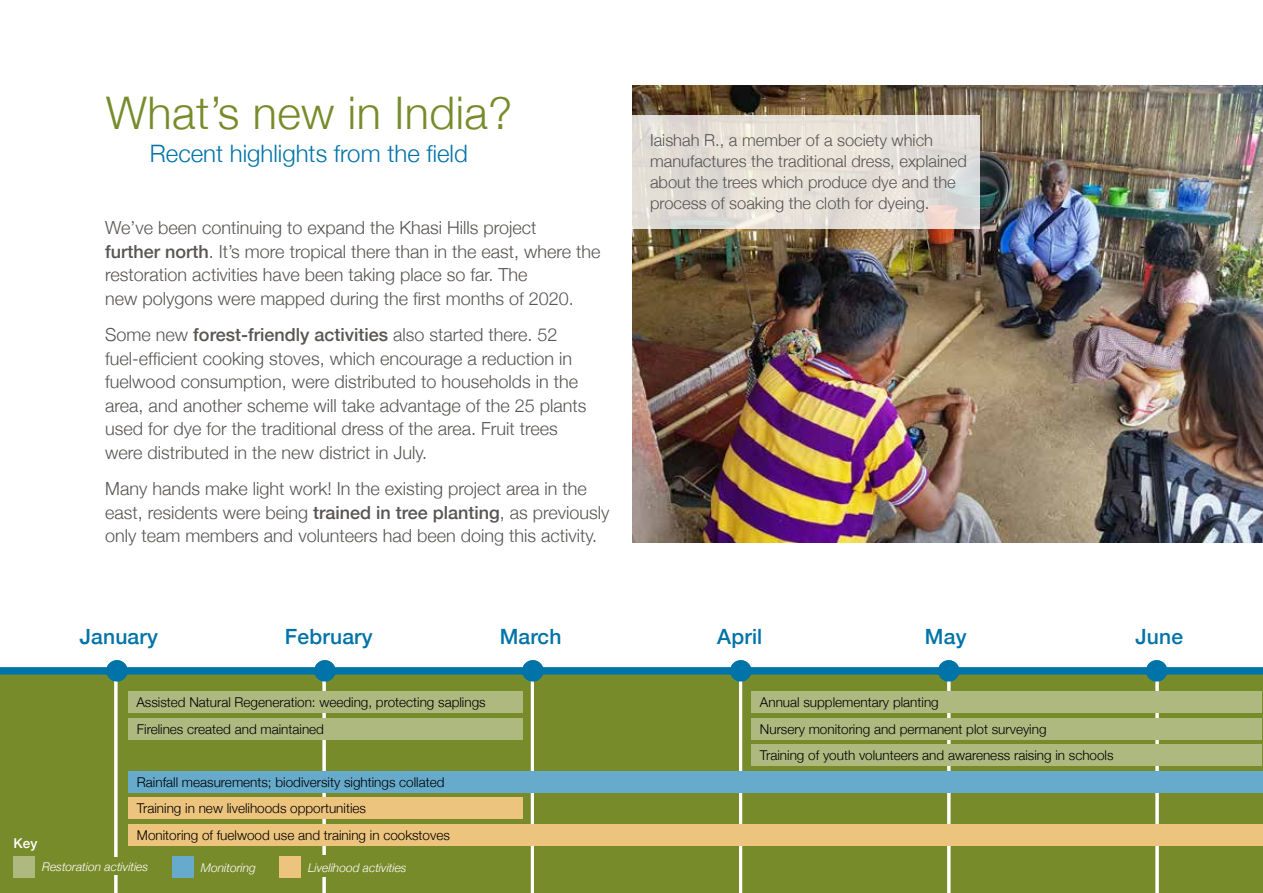
<style>
.page{position:relative;width:1263px;height:893px;background:#fff}
.page>*{position:absolute;margin:0;border:0;box-sizing:border-box;transform-origin:0 0}
.t1{font:300 45px "Helvetica Neue";letter-spacing:.01em;color:#788b2b}
.t2{font:300 24px "Helvetica Neue";color:#0073a8}
.t3{font:500 21px "Helvetica Neue";letter-spacing:.01em;color:#0073a8}
.t4{font:300 18px/23.5px "Helvetica Neue";color:#585553}
.t5{font:300 16.5px/21px "Helvetica Neue";color:#585553}
.t6{font:300 13.5px/26.5px "Helvetica Neue";color:#000}
.t7{font:500 13.5px "Helvetica Neue";color:#fff}
.t8{font:italic 300 12px "Helvetica Neue";color:#fff}
.s1{font-weight:500}
</style>
<div class="page">
<div style="left:0;top:673px;width:1263px;height:220px;background:#788b2b"></div>
<div style="left:0;top:667px;width:1263px;height:8px;background:#0073a8"></div>
<hr style="left:114px;top:676px;width:3px;height:217px;background:#fff">
<hr style="left:1155px;top:676px;width:3px;height:217px;background:#fff">
<hr style="left:947px;top:676px;width:3px;height:217px;background:#fff">
<hr style="left:739px;top:676px;width:3px;height:217px;background:#fff">
<hr style="left:531px;top:676px;width:3px;height:217px;background:#fff">
<hr style="left:323px;top:676px;width:3px;height:217px;background:#fff">
<div style="left:106px;top:660px;width:22px;height:21px;background:#0073a8;border-radius:50%"></div>
<div style="left:314px;top:660px;width:22px;height:21px;background:#0073a8;border-radius:50%"></div>
<div style="left:522px;top:660px;width:21px;height:21px;background:#0073a8;border-radius:50%"></div>
<div style="left:730px;top:660px;width:21px;height:21px;background:#0073a8;border-radius:50%"></div>
<div style="left:938px;top:660px;width:21px;height:21px;background:#0073a8;border-radius:50%"></div>
<div style="left:1146px;top:660px;width:21px;height:21px;background:#0073a8;border-radius:50%"></div>
<div style="left:14px;top:857px;width:21px;height:21px;background:#aeb980"></div>
<div style="left:172px;top:857px;width:22px;height:21px;background:#66abcb"></div>
<div style="left:42px;top:857px;width:110px;height:18px;background:#788b2b"></div>
<div style="left:128px;top:691px;width:394px;height:22px;background:#aeb980"></div>
<div style="left:128px;top:718px;width:395px;height:21px;background:#aeb980"></div>
<div style="left:128px;top:771px;width:1135px;height:21px;background:#66abcb"></div>
<div style="left:128px;top:797px;width:395px;height:22px;background:#edc47d"></div>
<div style="left:128px;top:824px;width:1135px;height:21px;background:#edc47d"></div>
<div style="left:751px;top:691px;width:511px;height:22px;background:#aeb980"></div>
<div style="left:751px;top:718px;width:511px;height:21px;background:#aeb980"></div>
<div style="left:751px;top:744px;width:511px;height:22px;background:#aeb980"></div>
<div style="left:279px;top:857px;width:22px;height:21px;background:#edc47d"></div>
<div style="left:308px;top:856px;width:209px;height:21px;background:#788b2b"></div>
<img style="left:632px;top:85px;width:631px;height:457px">
<svg style="left:632px;top:115px;width:348px;height:113px;background:#e3ded7"></svg>
<h1 class="t1" style="left:106px;top:76px;width:408px">What’s new in India?</h1>
<h2 class="t2" style="left:150px;top:134px;width:319px">Recent highlights from the field</h2>
<p class="t4" style="left:105px;top:215px;width:497px">We’ve been continuing to expand the Khasi Hills project<br><span class="s1">further north</span>. It’s more tropical there than in the east, where the restoration activities have been taking place so far. The<br>new polygons were mapped during the first months of 2020.</p>
<p class="t4" style="left:105px;top:322px;width:483px">Some new <span class="s1">forest-friendly activities</span> also started there. 52 fuel-efficient cooking stoves, which encourage a reduction in fuelwood consumption, were distributed to households in the area, and another scheme will take advantage of the 25 plants used for dye for the traditional dress of the area. Fruit trees were distributed in the new district in July.</p>
<p class="t4" style="left:105px;top:476px;width:506px">Many hands make light work! In the existing project area in the east, residents were being <span class="s1">trained in tree planting</span>, as previously only team members and volunteers had been doing this activity.</p>
<p class="t5" style="left:650px;top:129px;width:318px">Iaishah R., a member of a society which manufactures the traditional dress, explained about the trees which produce dye and the process of soaking the cloth for dyeing.</p>
<p class="t3" style="left:80px;top:620px;width:80px">January</p>
<p class="t3" style="left:285px;top:620px;width:89px">February</p>
<p class="t3" style="left:500px;top:620px;width:63px">March</p>
<p class="t3" style="left:717px;top:620px;width:47px">April</p>
<p class="t3" style="left:925px;top:620px;width:43px">May</p>
<p class="t3" style="left:1135px;top:620px;width:49px">June</p>
<p class="t7" style="left:14px;top:832px;width:25px">Key</p>
<p class="t6" style="left:136px;top:688px;width:351px">Assisted Natural Regeneration: weeding, protecting saplings<br>Firelines created and maintained</p>
<p class="t6" style="left:137px;top:767px;width:314px">Rainfall measurements; biodiversity sightings collated<br>Training in new livelihoods opportunities<br>Monitoring of fuelwood use and training in cookstoves</p>
<p class="t8" style="left:42px;top:858px;width:108px">Restoration activities</p>
<p class="t8" style="left:201px;top:858px;width:56px">Monitoring</p>
<p class="t8" style="left:308px;top:858px;width:100px">Livelihood activities</p>
<p class="t6" style="left:760px;top:688px;width:355px">Annual supplementary planting<br>Nursery monitoring and permanent plot surveying<br>Training of youth volunteers and awareness raising in schools</p>
</div>
